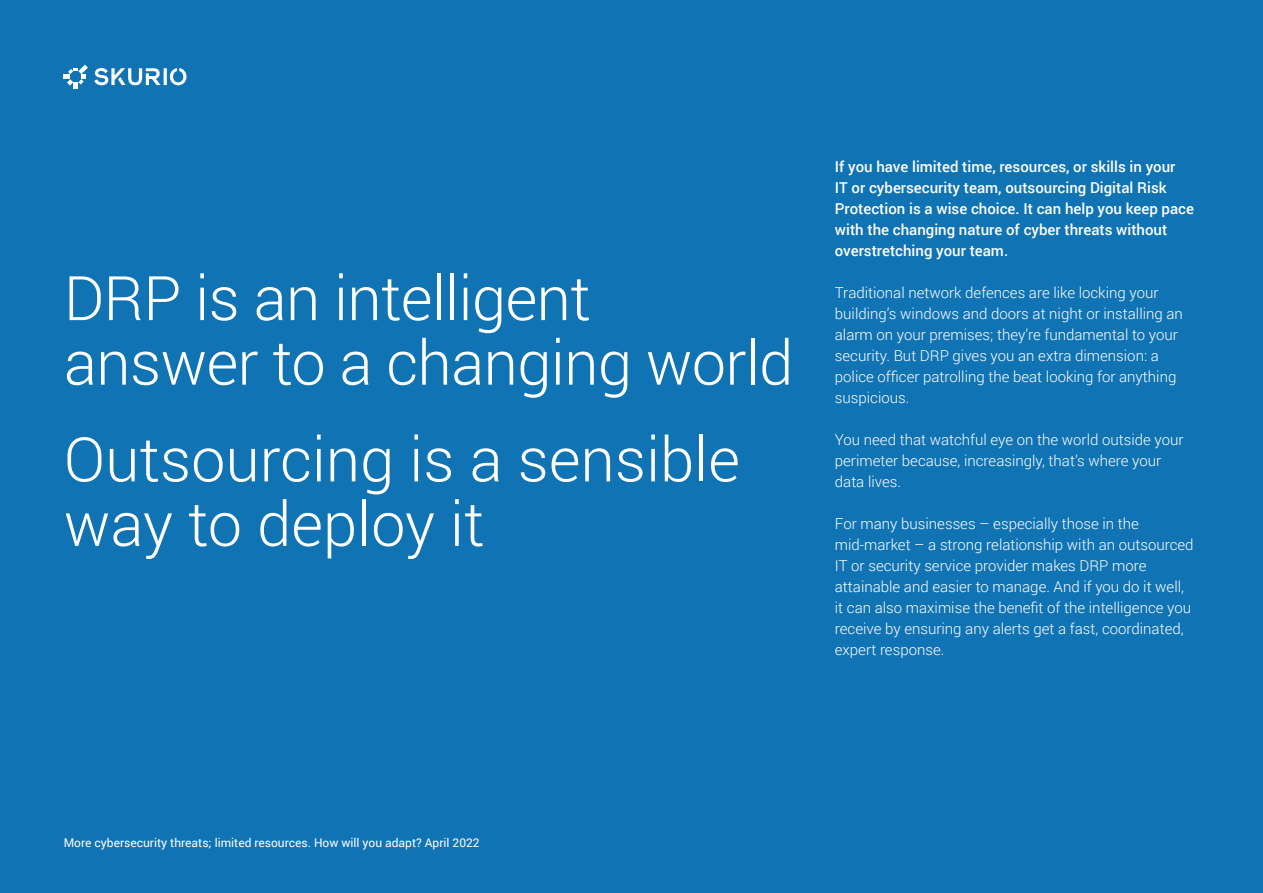
<style>
.page{position:relative;width:1263px;height:893px;background:#1073b4}
.page>*{position:absolute;margin:0;border:0;box-sizing:border-box;transform-origin:0 0}
.t1{font:300 61.5px/64.5px "Roboto";letter-spacing:-.01em;color:#fff}
.t2{font:300 15px/21px "Roboto";color:#fff}
.t3{font:500 15px/21px "Roboto";color:#fff}
.t4{font:12px "Roboto";color:#fff}
</style>
<div class="page">
<svg style="left:94px;top:68px;width:92px;height:17px"></svg>
<svg style="left:64px;top:65px;width:24px;height:24px"></svg>
<h1 class="t1" style="left:64px;top:264px;width:731px">DRP is an intelligent answer to a changing world</h1>
<h1 class="t1" style="left:64px;top:425px;width:678px">Outsourcing is a sensible way to deploy it</h1>
<p class="t3" style="left:835px;top:156px;width:361px">If you have limited time, resources, or skills in your<br>IT or cybersecurity team, outsourcing Digital Risk Protection is a wise choice. It can help you keep pace with the changing nature of cyber threats without overstretching your team.</p>
<p class="t2" style="left:835px;top:282px;width:349px">Traditional network defences are like locking your building’s windows and doors at night or installing an alarm on your premises; they’re fundamental to your security. But DRP gives you an extra dimension: a police officer patrolling the beat looking for anything suspicious.</p>
<p class="t2" style="left:835px;top:429px;width:350px">You need that watchful eye on the world outside your perimeter because, increasingly, that’s where your data lives.</p>
<p class="t2" style="left:835px;top:513px;width:360px">For many businesses – especially those in the mid-market – a strong relationship with an outsourced IT or security service provider makes DRP more attainable and easier to manage. And if you do it well, it can also maximise the benefit of the intelligence you receive by ensuring any alerts get a fast, coordinated, expert response.</p>
<p class="t4" style="left:64px;top:834px;width:417px">More cybersecurity threats; limited resources. How will you adapt? April 2022</p>
</div>
